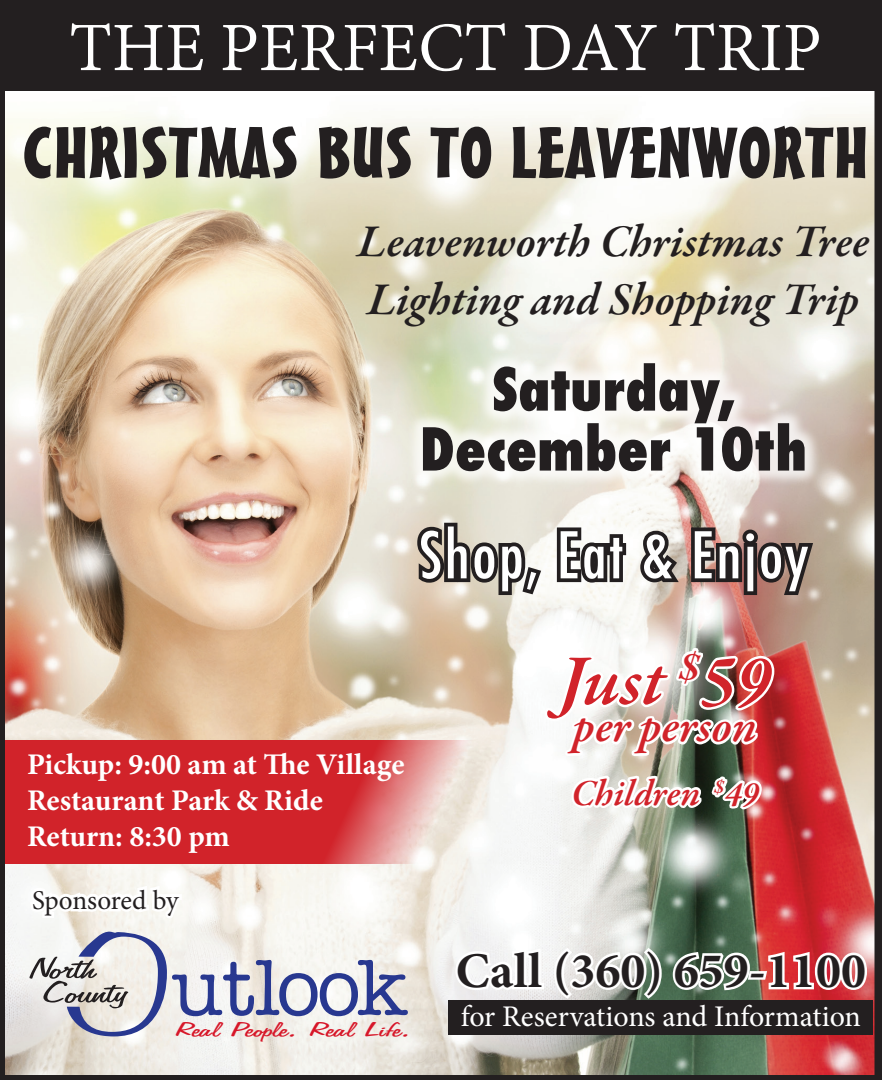
<style>
.page{position:relative;width:882px;height:1080px;background:#fff}
.page>*{position:absolute;margin:0;border:0;box-sizing:border-box;transform-origin:0 0}
.t1{font:80.75px "American Typewriter";letter-spacing:-.05em;color:#283890}
.t2{font:75px "Adobe Devanagari";color:#fff}
.t3{font:italic 600 72.5px "Garamond Premr Pro";letter-spacing:-.005em;color:#d1232a}
.t4{font:70px "Massey Extended Normal";color:#231f20;scale:.85 1}
.t5{font:500 condensed 62.5px "Futura";letter-spacing:.04em;color:#fff}
.t6{font:800 condensed 57.5px/60px "Futura";color:#231f20;text-align:center}
.t7{font:700 50px "Minion Pro";color:#231f20}
.t8{font:italic 600 47.5px "Garamond Premr Pro";color:#d1232a}
.t9{font:italic 600 46.25px/57.2px "Garamond Premr Pro";color:#231f20}
.t10{font:italic 600 37.5px "Garamond Premr Pro";letter-spacing:-.005em;color:#d1232a}
.t11{font:700 30px/36px "Minion Pro";color:#fff}
.t12{font:30px "Minion Pro";letter-spacing:-.005em;color:#fff}
.t13{font:27.25px "Minion Pro";letter-spacing:-.01em;color:#231f20}
.t14{font:22.5px "Joss Normal";color:#d71729;scale:1.85 1}
.s1{font-size:35px}
</style>
<div class="page">
<img style="left:0;top:0;width:882px;height:1080px">
<img style="left:542px;top:619px;width:235px;height:223px">
<h2 class="t2" style="left:69px;top:5px;width:754px">THE PERFECT DAY TRIP</h2>
<h3 class="t4" style="left:22px;top:93px;width:997px">CHRISTMAS BUS TO LEAVENWORTH</h3>
<h3 class="t9" style="left:358px;top:216px;width:513px">Leavenworth Christmas Tree<br>Lighting and Shopping Trip</h3>
<h3 class="t6" style="left:420px;top:360px;width:389px">Saturday,<br>December 10th</h3>
<h3 class="t5" style="left:419px;top:515px;width:391px">Shop, Eat &amp; Enjoy</h3>
<p class="t11" style="left:27px;top:746px;width:379px">Pickup: 9:00 am at The Village<br>Restaurant Park &amp; Ride<br>Return: 8:30 pm</p>
<p class="t13" style="left:32px;top:882px;width:148px">Sponsored by</p>
<h1 class="t1" style="left:172px;top:926px;width:237px">utlook</h1>
<p class="t14" style="left:176px;top:1014px;width:130px">Real People. Real Life.</p>
<h3 class="t3" style="left:559px;top:636px;width:214px">Just <sup>$</sup>59</h3>
<h3 class="t8" style="left:573px;top:697px;width:185px">per person</h3>
<p class="t10" style="left:571px;top:770px;width:189px">Children <sup>$</sup><span class="s1">49</span></p>
<h3 class="t7" style="left:456px;top:936px;width:412px">Call (360) 659-1100</h3>
<p class="t12" style="left:461px;top:997px;width:402px">for Reservations and Information</p>
</div>
